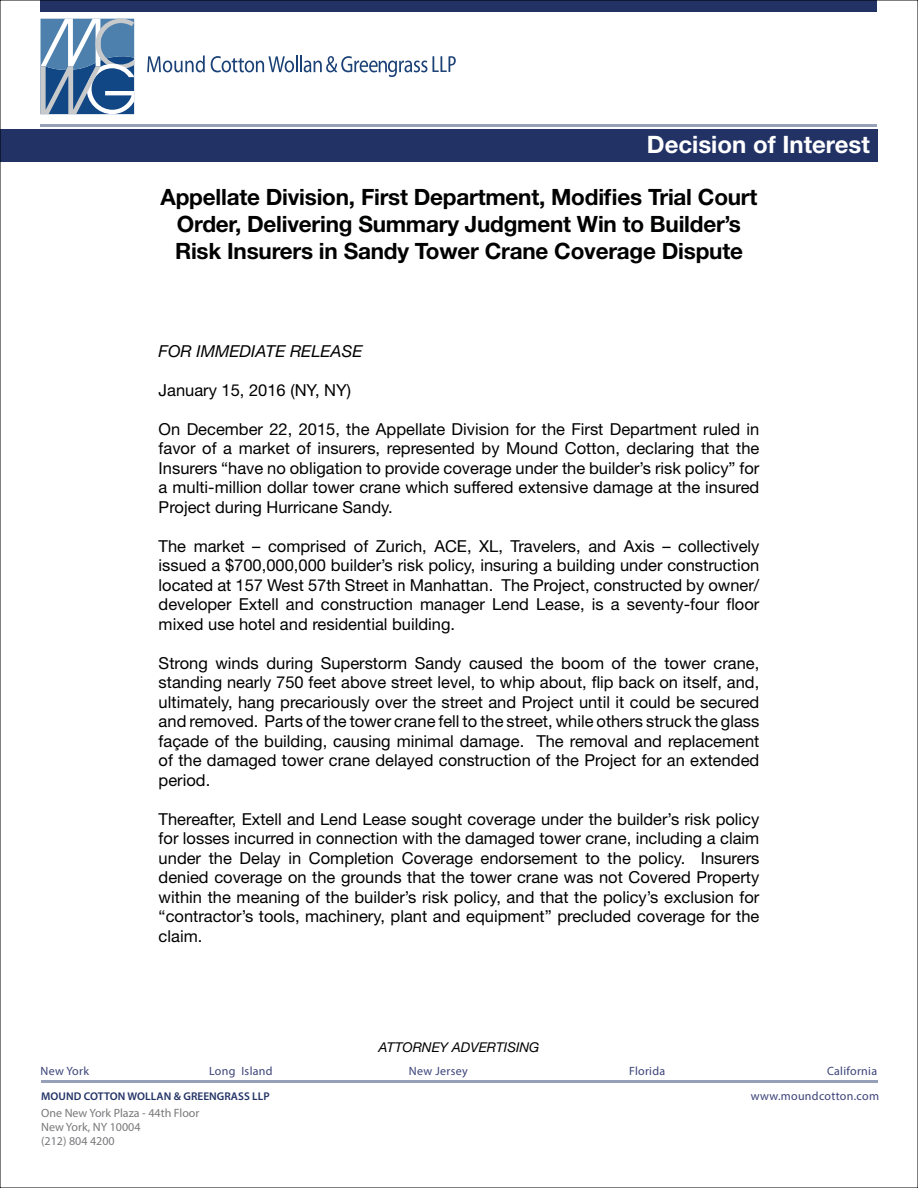
<style>
.page{position:relative;width:918px;height:1188px;background:#fff}
.page>*{position:absolute;margin:0;border:0;box-sizing:border-box;transform-origin:0 0}
.t1{font:700 24px "Helvetica Neue LT Std";color:#fff}
.t2{font:700 22.5px/27px "Helvetica Neue LT Std";letter-spacing:-.01em;color:#000101;text-align:center}
.t3{font:16.5px/19.5px "Helvetica Neue LT Std";color:#000;text-align:justify}
.t4{font:italic 16.5px "Helvetica Neue LT Std";color:#000}
.t5{font:italic 13.5px "Helvetica Neue LT Std";color:#000}
.t6{font:12px/25px "Myriad Pro";letter-spacing:.025em;color:#3b4378;text-align:right}
.t7{font:12px/14.2px "Myriad Pro";color:#78797b}
.t8{font:600 11.25px "Myriad Pro";letter-spacing:.005em;color:#223265}
</style>
<div class="page">
<div style="left:0;top:129px;width:878px;height:33px;background:#223265"></div>
<div style="left:40px;top:0;width:838px;height:11px;background:#223265"></div>
<hr style="left:40px;top:124px;width:838px;height:3px;background:#96a1b9">
<svg style="left:40px;top:19px;width:94px;height:95px;background:#698db1"></svg>
<svg style="left:147px;top:56px;width:58px;height:16px"></svg>
<svg style="left:211px;top:56px;width:216px;height:21px"></svg>
<svg style="left:433px;top:56px;width:23px;height:16px"></svg>
<hr style="left:41px;top:1080px;width:837px;height:3px;background:#96a1b9">
<h1 class="t1" style="left:647px;top:129px;width:225px">Decision of Interest</h1>
<h2 class="t2" style="left:161px;top:183px;width:598px">Appellate Division, First Department, Modifies Trial Court<br>Order, Delivering Summary Judgment Win to Builder’s<br>Risk Insurers in Sandy Tower Crane Coverage Dispute</h2>
<p class="t4" style="left:159px;top:341px;width:205px">FOR IMMEDIATE RELEASE</p>
<p class="t3" style="left:159px;top:380px;width:194px">January 15, 2016 (NY, NY)</p>
<p class="t3" style="left:159px;top:419px;width:602px">On December 22, 2015, the Appellate Division for the First Department ruled in favor of a market of insurers, represented by Mound Cotton, declaring that the Insurers “have no obligation to provide coverage under the builder’s risk policy” for a multi-million dollar tower crane which suffered extensive damage at the insured Project during Hurricane Sandy.</p>
<p class="t3" style="left:159px;top:536px;width:602px">The market – comprised of Zurich, ACE, XL, Travelers, and Axis – collectively issued a $700,000,000 builder’s risk policy, insuring a building under construction located at 157 West 57th Street in Manhattan. The Project, constructed by owner/ developer Extell and construction manager Lend Lease, is a seventy-four floor mixed use hotel and residential building.</p>
<p class="t3" style="left:159px;top:653px;width:602px">Strong winds during Superstorm Sandy caused the boom of the tower crane, standing nearly 750 feet above street level, to whip about, flip back on itself, and, ultimately, hang precariously over the street and Project until it could be secured and removed. Parts of the tower crane fell to the street, while others struck the glass façade of the building, causing minimal damage. The removal and replacement of the damaged tower crane delayed construction of the Project for an extended period.</p>
<p class="t3" style="left:159px;top:809px;width:602px">Thereafter, Extell and Lend Lease sought coverage under the builder’s risk policy for losses incurred in connection with the damaged tower crane, including a claim under the Delay in Completion Coverage endorsement to the policy. Insurers denied coverage on the grounds that the tower crane was not Covered Property within the meaning of the builder’s risk policy, and that the policy’s exclusion for “contractor’s tools, machinery, plant and equipment” precluded coverage for the claim.</p>
<p class="t5" style="left:378px;top:1039px;width:163px">ATTORNEY ADVERTISING</p>
<p class="t6" style="left:40px;top:1058px;width:50px">New York</p>
<p class="t6" style="left:209px;top:1058px;width:65px">Long Island</p>
<p class="t6" style="left:409px;top:1058px;width:60px">New Jersey</p>
<p class="t6" style="left:629px;top:1058px;width:38px">Florida</p>
<p class="t6" style="left:751px;top:1058px;width:130px">California www.moundcotton.com</p>
<p class="t8" style="left:41px;top:1089px;width:230px">MOUND COTTON WOLLAN &amp; GREENGRASS LLP</p>
<p class="t7" style="left:41px;top:1105px;width:160px">One New York Plaza - 44th Floor<br>New York, NY 10004<br>(212) 804 4200</p>
</div>
